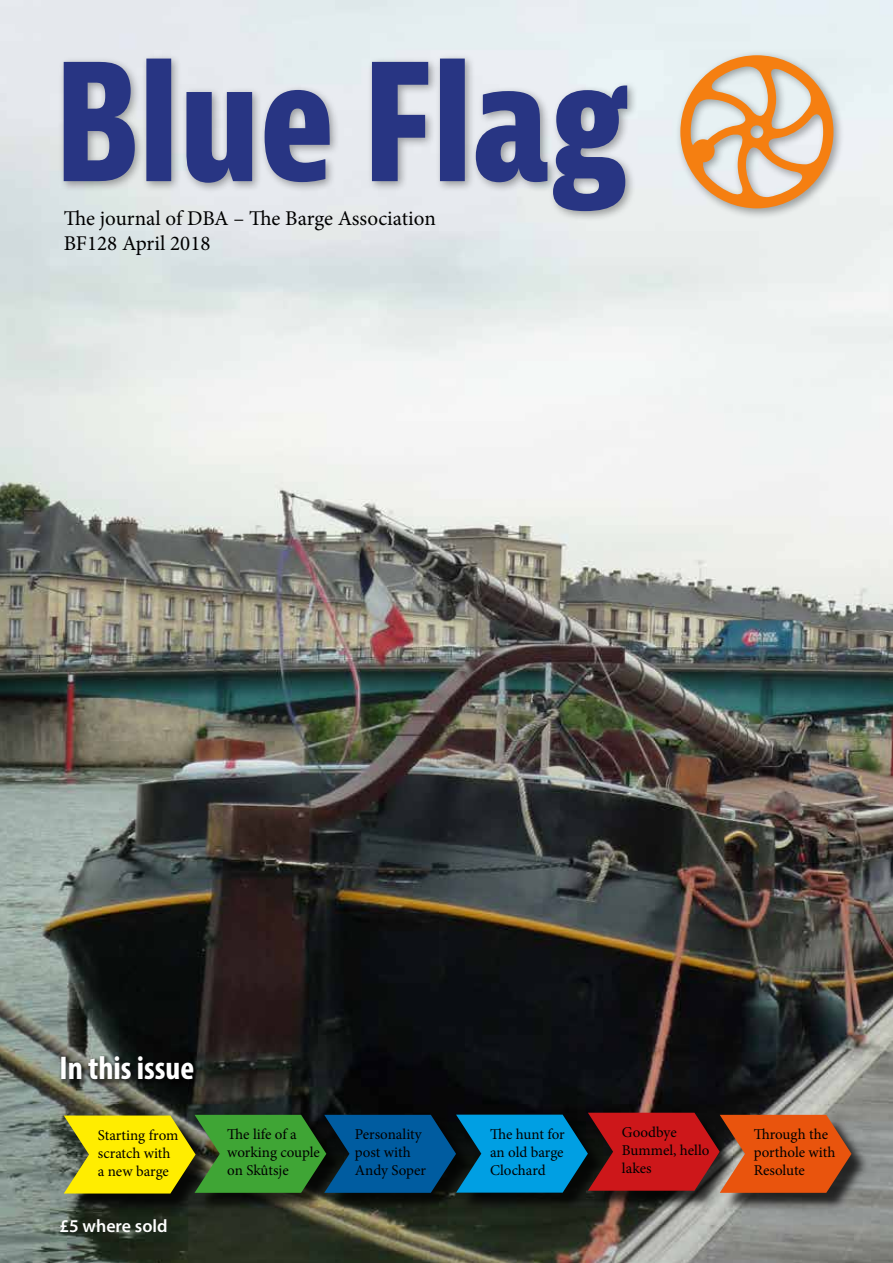
<style>
.page{position:relative;width:893px;height:1263px;background:#fff}
.page>*{position:absolute;margin:0;border:0;box-sizing:border-box;transform-origin:0 0}
.t1{font:700 condensed 33px "Myriad Pro";color:#fff}
.t2{font:21px/25.2px "Minion Pro";color:#000}
.t3{font:600 18px "Myriad Pro";color:#fff}
.t4{font:15px/18px "Minion Pro";letter-spacing:-.005em;color:#000}
</style>
<div class="page">
<img style="left:0;top:0;width:893px;height:1263px">
<div style="left:58px;top:53px;width:580px;height:169px;background:#000;opacity:.35"></div>
<svg style="left:64px;top:59px;width:563px;height:152px;background:#8e96ba"></svg>
<div style="left:675px;top:50px;width:169px;height:169px;background:#000;opacity:.35"></div>
<svg style="left:680px;top:55px;width:153px;height:153px;background:#e3bd97"></svg>
<div style="left:692px;top:139px;width:23px;height:23px;background:#f57f11;border-radius:50%"></div>
<div style="left:67px;top:1118px;width:146px;height:94px;background:#000;opacity:.75"></div>
<div style="left:198px;top:1117px;width:146px;height:94px;background:#000;opacity:.75"></div>
<div style="left:328px;top:1117px;width:146px;height:94px;background:#000;opacity:.75"></div>
<div style="left:459px;top:1117px;width:147px;height:94px;background:#000;opacity:.75"></div>
<div style="left:723px;top:1117px;width:146px;height:94px;background:#000;opacity:.75"></div>
<div style="left:60px;top:1054px;width:139px;height:31px;background:#000;opacity:.5"></div>
<div style="left:591px;top:1115px;width:147px;height:94px;background:#000;opacity:.75"></div>
<svg style="left:64px;top:1113px;width:787px;height:80px;background:#6b6c47"></svg>
<h2 class="t2" style="left:64px;top:205px;width:374px">The journal of DBA – The Barge Association<br>BF128 April 2018</h2>
<h1 class="t1" style="left:60px;top:1048px;width:136px">In this issue</h1>
<p class="t4" style="left:622px;top:1123px;width:89px">Goodbye<br>Bummel, hello lakes</p>
<p class="t4" style="left:98px;top:1126px;width:82px">Starting from scratch with a new barge</p>
<p class="t4" style="left:227px;top:1125px;width:94px">The life of a working couple on Skûtsje</p>
<p class="t4" style="left:355px;top:1125px;width:73px">Personality post with<br>Andy Soper</p>
<p class="t4" style="left:490px;top:1125px;width:76px;text-align:justify">The hunt for an old barge Clochard</p>
<p class="t4" style="left:754px;top:1125px;width:83px">Through the porthole with<br>Resolute</p>
<p class="t3" style="left:60px;top:1214px;width:110px">£5 where sold</p>
</div>
